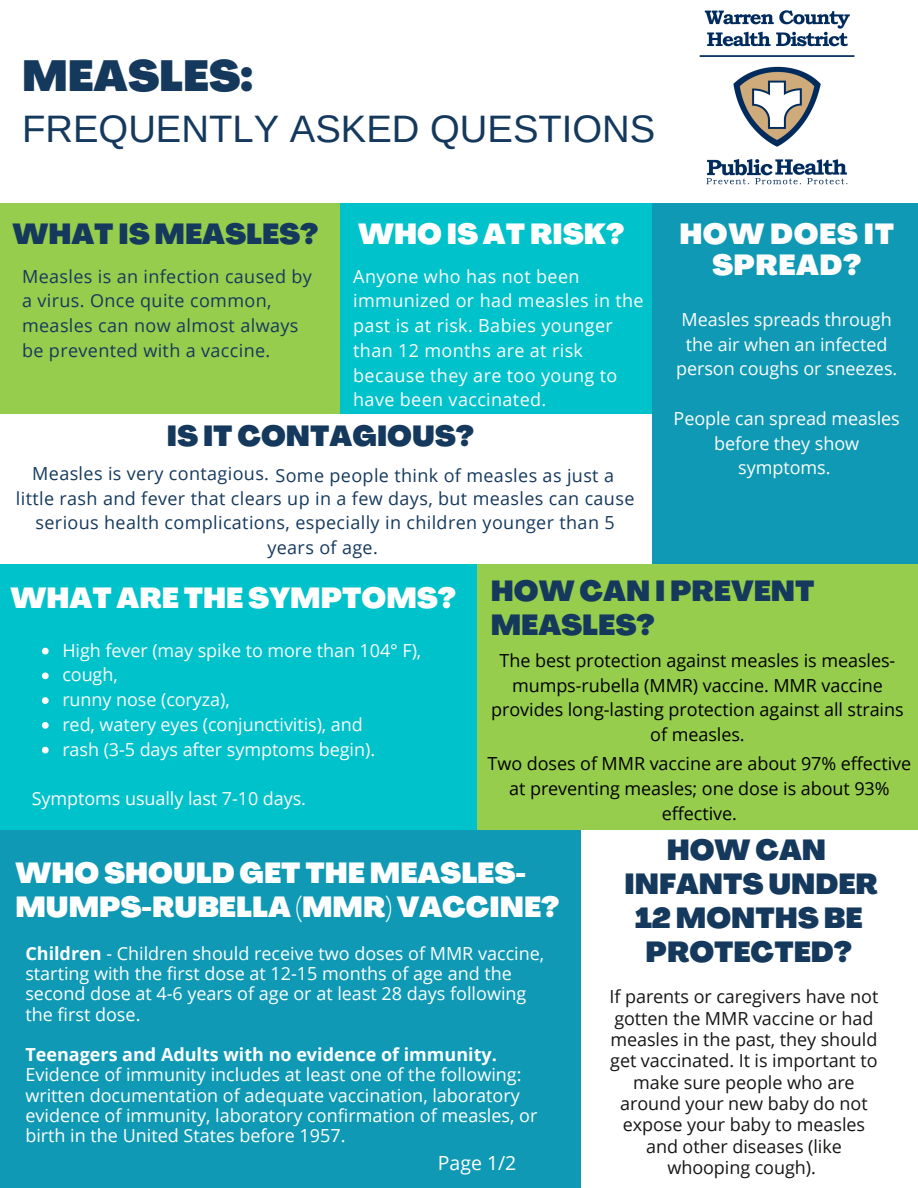
<style>
.page{position:relative;width:918px;height:1188px;background:#fff}
.page>*{position:absolute;margin:0;border:0;box-sizing:border-box;transform-origin:0 0}
.t1{font:900 42.75px "Agrandir";color:#15395d}
.t2{font:38.25px "Arimo";color:#15395d}
.t3{font:900 28.5px/33.8px "Agrandir";color:#15395d}
.t4{font:900 28.5px/33.8px "Agrandir";color:#fff}
.t5{font:900 28.5px/30.3px "Agrandir";letter-spacing:.02em;color:#fdfdfd;text-align:center}
.t6{font:19.5px "Open Sans";color:#fff}
.t7{font:18px/20.2px "Open Sans";color:#fff}
.t8{font:18px/24.8px "Open Sans";letter-spacing:.02em;color:#15395d;text-align:center}
.t9{font:18px/24.8px "Open Sans";letter-spacing:-.005em;color:#fdfdfd;text-align:center}
.t10{font:18px/24.8px "Open Sans";letter-spacing:-.005em;color:#000;text-align:center}
.t11{font:18px/21.3px "Open Sans";letter-spacing:-.005em;color:#171615;text-align:center}
.t12{font:18px/24.8px "Open Sans";letter-spacing:.02em;color:#fff}
.t13{font:700 18px "Open Sans";color:#fff}
.s1{font-weight:700}
</style>
<div class="page">
<div style="left:0;top:204px;width:395px;height:210px;background:#97cd4c"></div>
<div style="left:652px;top:204px;width:266px;height:551px;background:#0f99b4"></div>
<div style="left:340px;top:203px;width:312px;height:211px;background:#00c2cb"></div>
<div style="left:0;top:830px;width:581px;height:358px;background:#0f99b4"></div>
<div style="left:0;top:564px;width:477px;height:266px;background:#00c2cb"></div>
<svg style="left:42px;top:648px;width:7px;height:6px"></svg>
<svg style="left:42px;top:672px;width:7px;height:7px"></svg>
<svg style="left:42px;top:697px;width:7px;height:7px"></svg>
<svg style="left:42px;top:722px;width:7px;height:7px"></svg>
<svg style="left:42px;top:747px;width:7px;height:6px"></svg>
<div style="left:477px;top:565px;width:441px;height:265px;background:#97cd4c"></div>
<img style="left:699px;top:10px;width:156px;height:175px">
<h1 class="t1" style="left:22px;top:59px;width:232px">MEASLES:</h1>
<h2 class="t2" style="left:22px;top:107px;width:635px">FREQUENTLY ASKED QUESTIONS</h2>
<h3 class="t3" style="left:12px;top:220px;width:308px">WHAT IS MEASLES?</h3>
<p class="t8" style="left:22px;top:263px;width:291px;text-align:left">Measles is an infection caused by a virus. Once quite common, measles can now almost always be prevented with a vaccine.</p>
<h3 class="t4" style="left:358px;top:220px;width:268px">WHO IS AT RISK?</h3>
<p class="t12" style="left:353px;top:263px;width:292px">Anyone who has not been immunized or had measles in the past is at risk. Babies younger than 12 months are at risk because they are too young to have been vaccinated.</p>
<h3 class="t3" style="left:167px;top:422px;width:309px">IS IT CONTAGIOUS?</h3>
<p class="t8" style="left:16px;top:463px;width:620px;line-height:23.1px">Measles is very contagious. Some people think of measles as just a little rash and fever that clears up in a few days, but measles can cause</p>
<p class="t8" style="left:36px;top:510px;width:581px">serious health complications, especially in children younger than 5 years of age.</p>
<h3 class="t5" style="left:679px;top:222px;width:216px">HOW DOES IT<br>SPREAD?</h3>
<p class="t9" style="left:676px;top:307px;width:223px">Measles spreads through the air when an infected person coughs or sneezes.</p>
<p class="t9" style="left:674px;top:406px;width:228px">People can spread measles before they show symptoms.</p>
<h3 class="t3" style="left:491px;top:577px;width:325px">HOW CAN I PREVENT<br>MEASLES?</h3>
<p class="t10" style="left:491px;top:648px;width:414px">The best protection against measles is measles&shy;mumps-rubella (MMR) vaccine. MMR vaccine provides long-lasting protection against all strains of measles.</p>
<p class="t10" style="left:488px;top:751px;width:425px">Two doses of MMR vaccine are about 97% effective at preventing measles; one dose is about 93% effective.</p>
<h3 class="t3" style="left:625px;top:836px;width:255px;text-align:center">HOW CAN<br>INFANTS UNDER<br>12 MONTHS BE<br>PROTECTED?</h3>
<p class="t11" style="left:610px;top:986px;width:270px">If parents or caregivers have not gotten the MMR vaccine or had measles in the past, they should get vaccinated. It is important to make sure people who are around your new baby do not expose your baby to measles and other diseases (like whooping cough).</p>
<h3 class="t4" style="left:10px;top:584px;width:447px">WHAT ARE THE SYMPTOMS?</h3>
<p class="t9" style="left:62px;top:637px;width:361px;text-align:left">High fever (may spike to more than 104° F), cough,<br>runny nose (coryza),<br>red, watery eyes (conjunctivitis), and<br>rash (3-5 days after symptoms begin).</p>
<p class="t9" style="left:32px;top:786px;width:276px">Symptoms usually last 7-10 days.</p>
<h3 class="t4" style="left:15px;top:859px;width:545px">WHO SHOULD GET THE MEASLES-<br>MUMPS-RUBELLA (MMR) VACCINE?</h3>
<p class="t7" style="left:25px;top:943px;width:520px"><span class="s1">Children</span> - Children should receive two doses of MMR vaccine, starting with the first dose at 12-15 months of age and the second dose at 4-6 years of age or at least 28 days following the first dose.</p>
<p class="t13" style="left:25px;top:1042px;width:473px">Teenagers and Adults with no evidence of immunity.</p>
<p class="t7" style="left:25px;top:1064px;width:514px">Evidence of immunity includes at least one of the following: written documentation of adequate vaccination, laboratory evidence of immunity, laboratory confirmation of measles, or birth in the United States before 1957.</p>
<p class="t6" style="left:438px;top:1149px;width:80px">Page 1/2</p>
</div>
